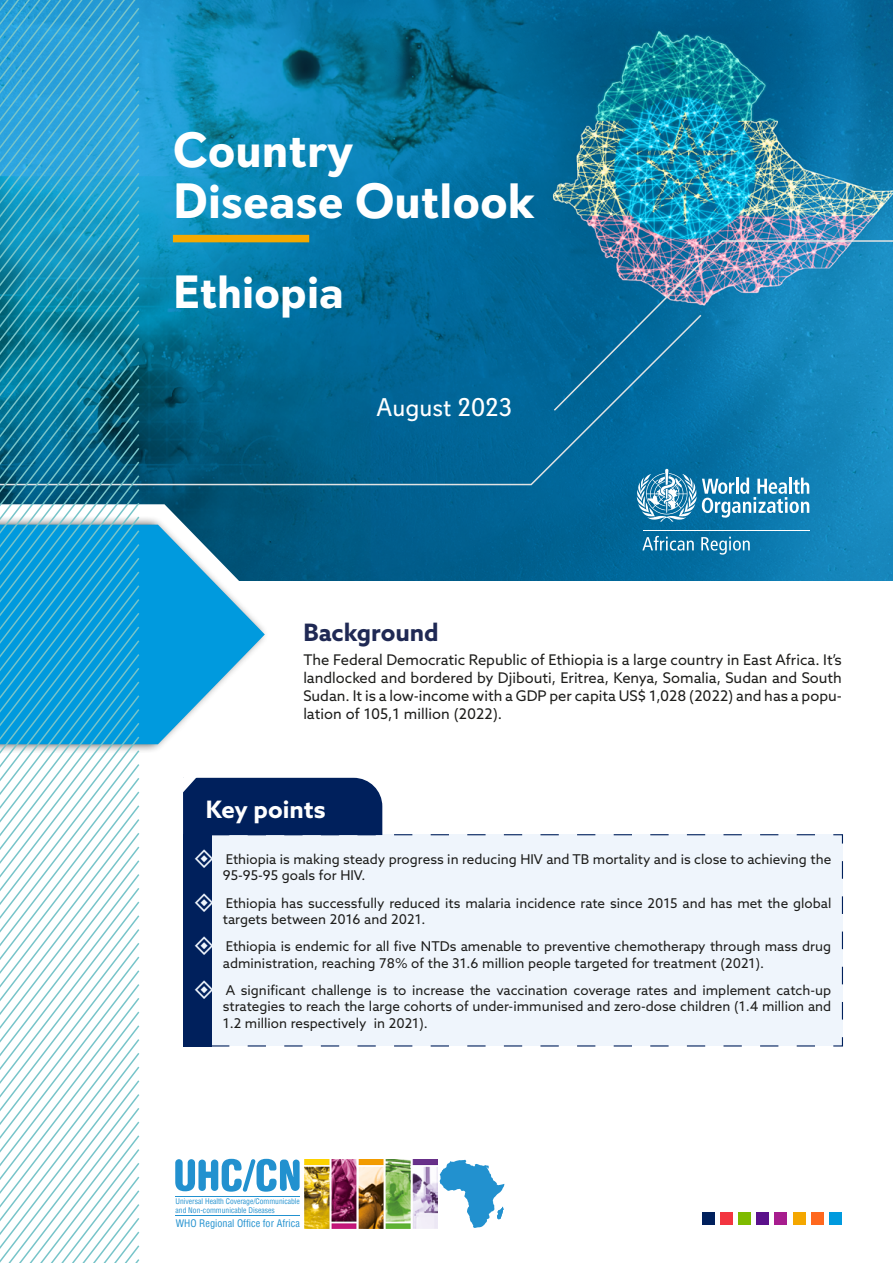
<style>
.page{position:relative;width:893px;height:1263px;background:#fff}
.page>*{position:absolute;margin:0;border:0;box-sizing:border-box;transform-origin:0 0}
.t1{font:700 49.5px/51px "Davis Sans";color:#fff}
.t2{font:700 46.5px "Davis Sans";color:#fff}
.t3{font:25.5px "Davis Sans";color:#fff}
.t4{font:700 24px "Azo Sans";color:#1f2954}
.t5{font:700 24px "Azo Sans";color:#fff}
.t6{font:14.7px/18px "Azo Sans";color:#1d1d1b;text-align:justify}
.t7{font:13.5px/16.5px "Azo Sans";color:#1d1d1b}
.t8{font:condensed 10.2px "Helvetica";color:#2291cf}
.t9{font:condensed 7.5px/9px "Helvetica";color:#2291cf}
</style>
<div class="page">
<img style="left:139px;top:0;width:754px;height:580px">
<svg style="left:552px;top:239px;width:341px;height:173px;background:#2983b4"></svg>
<svg style="left:139px;top:313px;width:564px;height:173px;background:#036592"></svg>
<svg style="left:139px;top:504px;width:149px;height:77px;background:#1c6584"></svg>
<div style="left:0;top:515px;width:269px;height:238px;background:#1d1d1b;opacity:.75"></div>
<svg style="left:139px;top:525px;width:126px;height:219px;fill:#009ade"></svg>
<svg style="left:636px;top:469px;width:173px;height:53px;background:#4997bd"></svg>
<hr style="left:643px;top:530px;width:167px;height:1px;background:#fff">
<svg style="left:642px;top:536px;width:52px;height:14px"></svg>
<svg style="left:701px;top:537px;width:49px;height:18px"></svg>
<svg style="left:0;top:0;width:139px;height:1263px"></svg>
<div style="left:829px;top:1212px;width:13px;height:13px;background:#009ade"></div>
<div style="left:811px;top:1212px;width:13px;height:13px;background:#ff681e"></div>
<div style="left:793px;top:1212px;width:12px;height:13px;background:#f4a700"></div>
<div style="left:774px;top:1212px;width:13px;height:13px;background:#a71d8e"></div>
<div style="left:756px;top:1212px;width:13px;height:13px;background:#5b118b"></div>
<div style="left:738px;top:1212px;width:13px;height:13px;background:#7ebb00"></div>
<div style="left:720px;top:1212px;width:13px;height:13px;background:#f33540"></div>
<div style="left:702px;top:1212px;width:12px;height:13px;background:#00205c"></div>
<img style="left:305px;top:1160px;width:133px;height:68px">
<svg style="left:440px;top:1160px;width:64px;height:68px"></svg>
<svg style="left:175px;top:1159px;width:125px;height:33px"></svg>
<hr style="left:176px;top:1196px;width:124px;height:1px;background:#2291cf">
<hr style="left:176px;top:1215px;width:124px;height:1px;background:#2291cf">
<div style="left:183px;top:834px;width:660px;height:213px;background:#eff5fc"></div>
<div style="left:183px;top:834px;width:29px;height:212px;background:#00205c"></div>
<svg style="left:183px;top:777px;width:632px;height:58px"></svg>
<div style="left:173px;top:235px;width:136px;height:7px;background:#f5a900"></div>
<svg style="left:212px;top:849px;width:1px;height:19px"></svg>
<svg style="left:212px;top:893px;width:1px;height:18px"></svg>
<svg style="left:212px;top:936px;width:1px;height:19px"></svg>
<svg style="left:212px;top:980px;width:1px;height:19px"></svg>
<h1 class="t1" style="left:173px;top:125px;width:363px">Country<br>Disease Outlook</h1>
<h2 class="t2" style="left:173px;top:264px;width:172px">Ethiopia</h2>
<h3 class="t3" style="left:377px;top:392px;width:137px">August 2023</h3>
<h3 class="t4" style="left:303px;top:616px;width:137px">Background</h3>
<p class="t6" style="left:303px;top:651px;width:540px">The Federal Democratic Republic of Ethiopia is a large country in East Africa. It’s landlocked and bordered by Djibouti, Eritrea, Kenya, Somalia, Sudan and South Sudan. It is a low-income with a GDP per capita US$ 1,028 (2022) and has a popu&shy;lation of 105,1 million (2022).</p>
<h3 class="t5" style="left:206px;top:793px;width:121px">Key points</h3>
<p class="t7" style="left:223px;top:851px;width:610px">Ethiopia is making steady progress in reducing HIV and TB mortality and is close to achieving the<br>95-95-95 goals for HIV.</p>
<p class="t7" style="left:223px;top:894px;width:610px">Ethiopia has successfully reduced its malaria incidence rate since 2015 and has met the global targets between 2016 and 2021.</p>
<p class="t7" style="left:223px;top:938px;width:610px">Ethiopia is endemic for all five NTDs amenable to preventive chemotherapy through mass drug administration, reaching 78% of the 31.6 million people targeted for treatment (2021).</p>
<p class="t7" style="left:223px;top:981px;width:610px;text-align:justify">A significant challenge is to increase the vaccination coverage rates and implement catch-up strategies to reach the large cohorts of under-immunised and zero-dose children (1.4 million and 1.2 million respectively in 2021).</p>
<p class="t9" style="left:176px;top:1196px;width:126px">Universal Health Coverage/Communicable and Non-communicable Diseases</p>
<p class="t8" style="left:176px;top:1216px;width:126px">WHO Regional Office for Africa</p>
</div>
